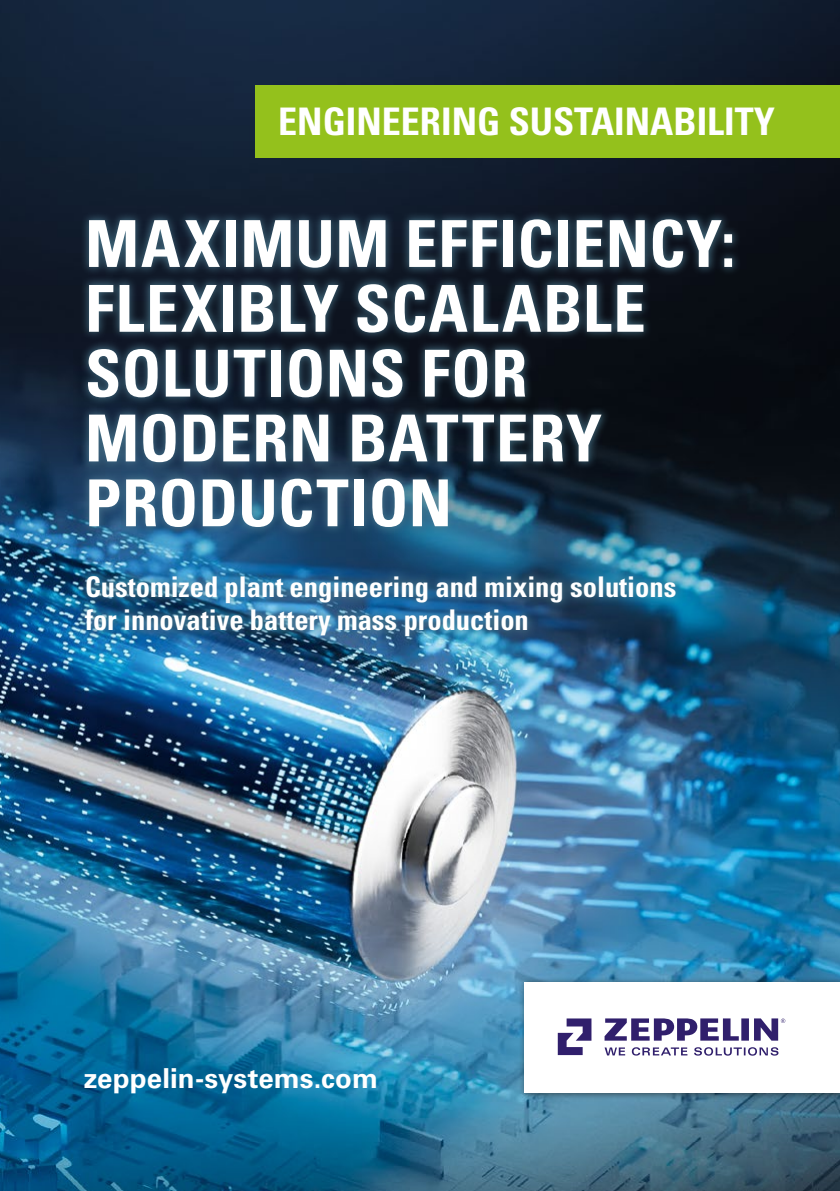
<style>
.page{position:relative;width:840px;height:1191px;background:#fff}
.page>*{position:absolute;margin:0;border:0;box-sizing:border-box;transform-origin:0 0}
.t1{font:700 condensed 64.8px/64.8px "Univers LT Std";letter-spacing:.01em;color:#fff}
.t2{font:700 condensed 38px "Univers LT Std";color:#fff}
.t3{font:700 condensed 28.4px/33px "Univers LT Std";color:#fff}
.t4{font:700 27.4px "Univers LT Std";letter-spacing:.005em;color:#fff}
</style>
<div class="page">
<img style="left:0;top:0;width:839px;height:1191px">
<div style="left:518px;top:976px;width:321px;height:124px;background:#1a1a18;opacity:.6"></div>
<div style="left:524px;top:982px;width:315px;height:110px;background:#fff"></div>
<svg style="left:604px;top:1018px;width:180px;height:22px"></svg>
<svg style="left:557px;top:1018px;width:34px;height:37px"></svg>
<svg style="left:604px;top:1047px;width:174px;height:8px"></svg>
<div style="left:255px;top:85px;width:584px;height:73px;background:#94c11c"></div>
<div style="left:79px;top:210px;width:661px;height:326px;background:#4f8096;opacity:.75"></div>
<div style="left:75px;top:566px;width:610px;height:80px;background:#4f8096;opacity:.75"></div>
<h2 class="t2" style="left:278px;top:98px;width:498px">ENGINEERING SUSTAINABILITY</h2>
<h1 class="t1" style="left:85px;top:211px;width:651px">MAXIMUM EFFICIENCY:<br>FLEXIBLY SCALABLE<br>SOLUTIONS FOR<br>MODERN BATTERY<br>PRODUCTION</h1>
<p class="t3" style="left:85px;top:570px;width:592px">Customized plant engineering and mixing solutions for innovative battery mass production</p>
<p class="t4" style="left:84px;top:1062px;width:295px">zeppelin-systems.com</p>
</div>
